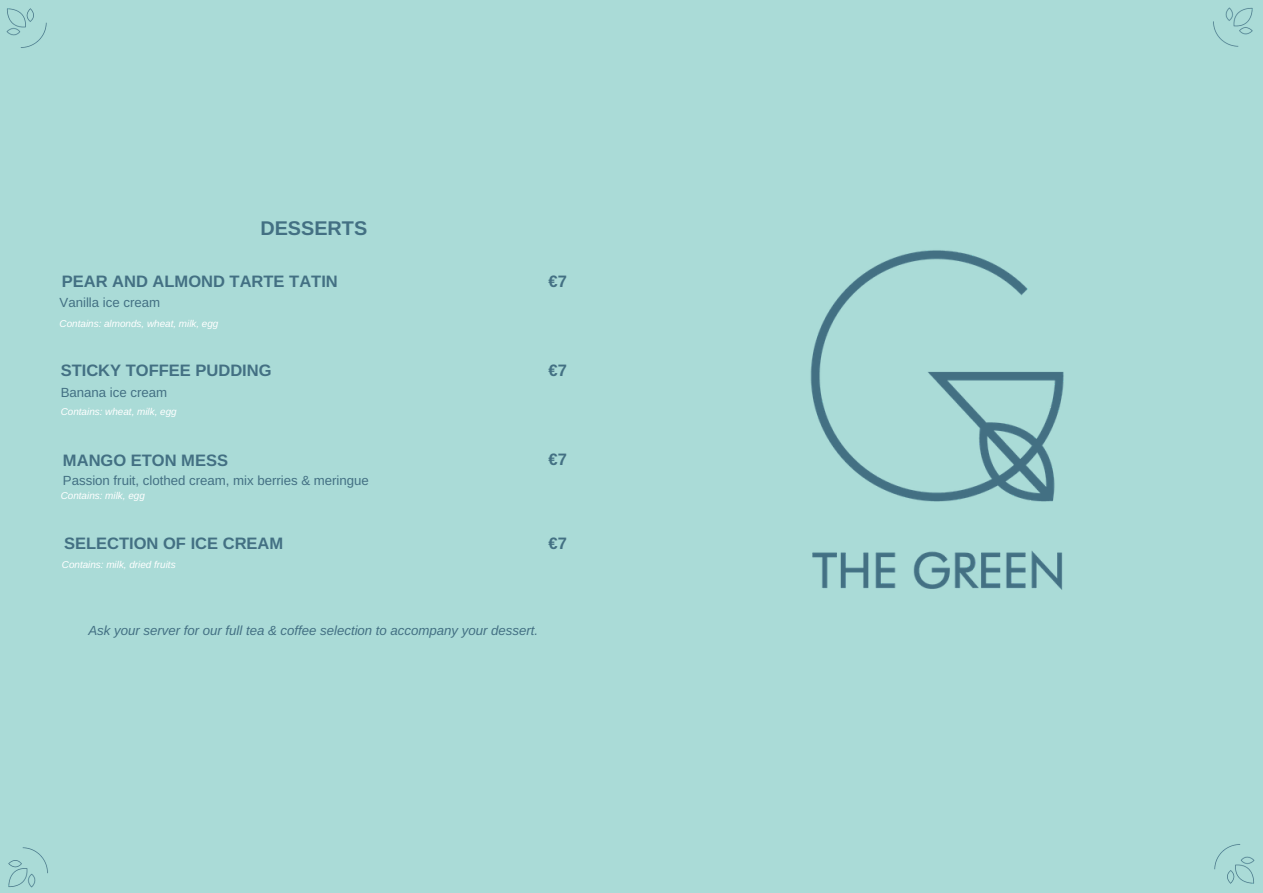
<style>
.page{position:relative;width:1263px;height:893px;background:#aadbd7}
.page>*{position:absolute;margin:0;border:0;box-sizing:border-box;transform-origin:0 0}
.t1{font:700 19.8px "Arimo";color:#437083}
.t2{font:700 16.5px "Arimo";color:#437083}
.t3{font:13.2px "Arimo";color:#437083}
.t4{font:italic 13.2px "Arimo";color:#437083}
.t5{font:italic 9.9px "Arimo";color:#fff}
</style>
<div class="page">
<img style="left:6px;top:8px;width:41px;height:40px">
<img style="left:1213px;top:7px;width:40px;height:40px">
<img style="left:1214px;top:844px;width:41px;height:40px">
<img style="left:8px;top:847px;width:40px;height:41px">
<img style="left:810px;top:250px;width:254px;height:340px">
<h1 class="t1" style="left:260px;top:217px;width:108px">DESSERTS</h1>
<h2 class="t2" style="left:62px;top:272px;width:277px">PEAR AND ALMOND TARTE TATIN</h2>
<h3 class="t3" style="left:60px;top:295px;width:102px">Vanilla ice cream</h3>
<p class="t5" style="left:60px;top:318px;width:160px">Contains: almonds, wheat, milk, egg</p>
<h2 class="t2" style="left:61px;top:361px;width:212px">STICKY TOFFEE PUDDING</h2>
<h3 class="t3" style="left:61px;top:385px;width:108px">Banana ice cream</h3>
<p class="t5" style="left:61px;top:406px;width:117px">Contains: wheat, milk, egg</p>
<h2 class="t2" style="left:63px;top:451px;width:167px">MANGO ETON MESS</h2>
<h3 class="t3" style="left:63px;top:473px;width:307px">Passion fruit, clothed cream, mix berries &amp; meringue</h3>
<p class="t5" style="left:61px;top:490px;width:86px">Contains: milk, egg</p>
<h2 class="t2" style="left:548px;top:272px;width:20px">€7</h2>
<h2 class="t2" style="left:548px;top:361px;width:20px">€7</h2>
<h2 class="t2" style="left:548px;top:450px;width:20px">€7</h2>
<h2 class="t2" style="left:64px;top:534px;width:221px">SELECTION OF ICE CREAM</h2>
<h2 class="t2" style="left:548px;top:534px;width:20px">€7</h2>
<p class="t5" style="left:62px;top:559px;width:115px">Contains: milk, dried fruits</p>
<h3 class="t4" style="left:88px;top:623px;width:451px">Ask your server for our full tea &amp; coffee selection to accompany your dessert.</h3>
</div>
